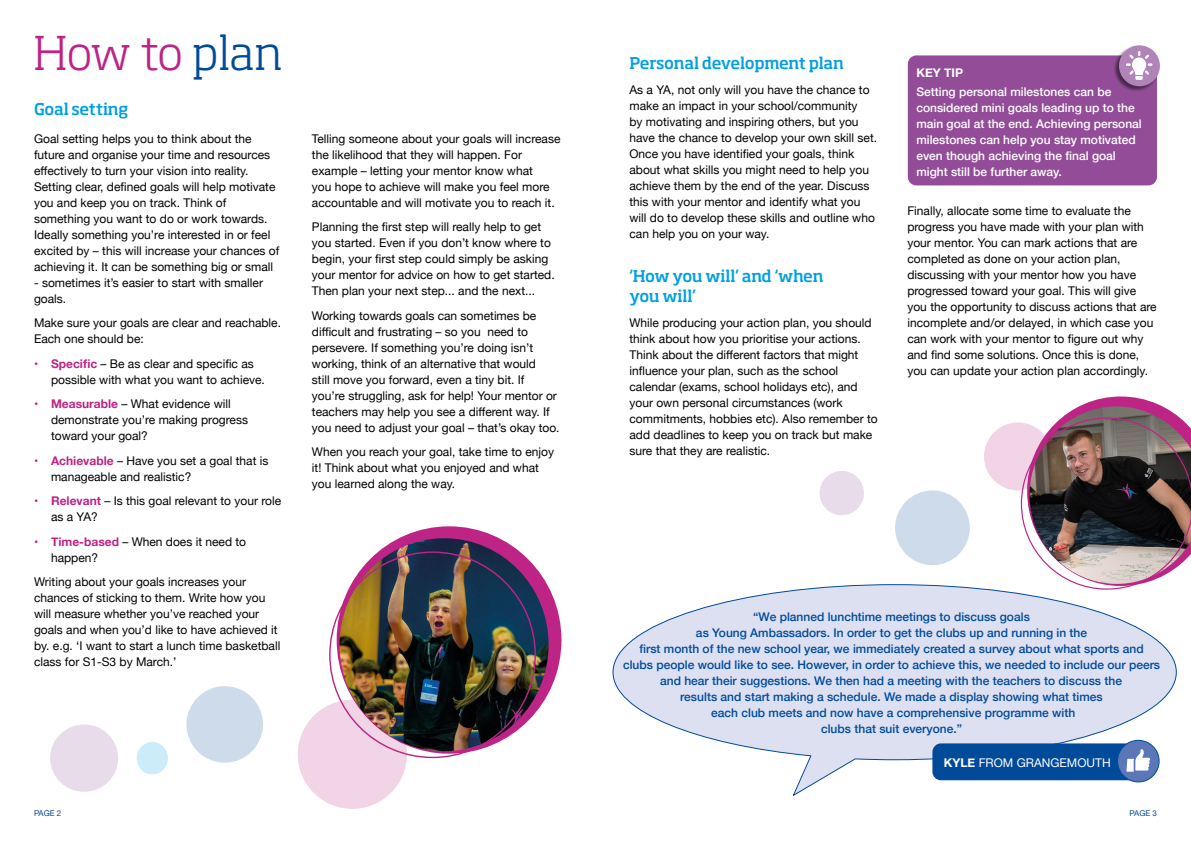
<style>
.page{position:relative;width:1191px;height:842px;background:#fff}
.page>*{position:absolute;margin:0;border:0;box-sizing:border-box;transform-origin:0 0}
.Paragraph_Style_1{font:300 46px "Soho Std";letter-spacing:-.015em;color:#bd2485}
.Paragraph_Style_1-2{font:500 16px/20px "Soho Std";letter-spacing:-.02em;color:#009fe3}
.Paragraph_Style_1-3{font:12px/16px "Helvetica Neue";color:#000}
.Paragraph_Style_1-4{font:500 12px/16px "Helvetica Neue";color:#004a9a;text-align:center}
.Paragraph_Style_1-5{font:500 12px/16px "Helvetica Neue";color:#fff}
.Paragraph_Style_1-6{font:12px "Helvetica Neue";color:#fff}
.Paragraph_Style_1-7{font:700 12px "Helvetica Neue";color:#fff}
.t1{font:8px "Helvetica Neue";color:#004a9a}
.s1{color:#004a9a}
.s2{font-weight:700;color:#bd2485}
.s3{font-weight:700}
</style>
<div class="page">
<div style="left:298px;top:700px;width:109px;height:109px;background:#f2d4e7;border-radius:50%"></div>
<div style="left:186px;top:686px;width:77px;height:77px;background:#cddbeb;border-radius:50%"></div>
<div style="left:50px;top:724px;width:68px;height:68px;background:#e9dcea;border-radius:50%"></div>
<div style="left:137px;top:742px;width:31px;height:32px;background:#cdecf9;border-radius:50%"></div>
<div style="left:984px;top:422px;width:68px;height:68px;background:#f2d4e7;border-radius:50%"></div>
<div style="left:895px;top:490px;width:74px;height:75px;background:#cddbeb;border-radius:50%"></div>
<div style="left:819px;top:471px;width:45px;height:44px;background:#e9dcea;border-radius:50%"></div>
<div style="left:337px;top:526px;width:224px;height:228px;background:#bd2485;border-radius:50%"></div>
<img style="left:339px;top:538px;width:209px;height:213px">
<svg style="left:612px;top:584px;width:565px;height:212px"></svg>
<div style="left:932px;top:743px;width:215px;height:37px;background:#004a9a;border-radius:9px"></div>
<img style="left:1020px;top:396px;width:171px;height:194px">
<div style="left:907px;top:55px;width:250px;height:130px;background:#934d98;border-radius:9px"></div>
<div style="left:1113px;top:45px;width:47px;height:47px;background:#000;opacity:.5"></div>
<div style="left:1119px;top:45px;width:40px;height:41px;background:#b083b9;border-radius:50%"></div>
<svg style="left:1126px;top:51px;width:26px;height:29px"></svg>
<div style="left:1117px;top:740px;width:42px;height:42px;background:#5c77b8;border-radius:50%"></div>
<div style="left:1117px;top:740px;width:42px;height:42px;border:1px solid #004a9a;border-radius:50%"></div>
<svg style="left:1126px;top:749px;width:24px;height:23px"></svg>
<p class="Paragraph_Style_1" style="left:34px;top:24px;width:250px">How to <span class="s1">plan</span></p>
<p class="Paragraph_Style_1-2" style="left:34px;top:99px;width:96px">Goal setting</p>
<p class="Paragraph_Style_1-3" style="left:34px;top:131px;width:247px">Goal setting helps you to think about the future and organise your time and resources effectively to turn your vision into reality.<br>Setting clear, defined goals will help motivate you and keep you on track. Think of something you want to do or work towards.<br>Ideally something you’re interested in or feel excited by – this will increase your chances of achieving it. It can be something big or small</p>
<p class="Paragraph_Style_1-3" style="left:34px;top:275px;width:230px">- sometimes it’s easier to start with smaller goals.</p>
<p class="Paragraph_Style_1-3" style="left:34px;top:315px;width:248px">Make sure your goals are clear and reachable.<br>Each one should be:</p>
<p class="Paragraph_Style_1-3" style="left:51px;top:356px;width:215px;text-indent:-17px"><span class="s2">• Specific</span> – Be as clear and specific as possible with what you want to achieve.</p>
<p class="Paragraph_Style_1-3" style="left:51px;top:396px;width:198px;text-indent:-17px"><span class="s2">• Measurable</span> – What evidence will demonstrate you’re making progress toward your goal?</p>
<p class="Paragraph_Style_1-3" style="left:51px;top:453px;width:219px;text-indent:-17px"><span class="s2">• Achievable</span> – Have you set a goal that is manageable and realistic?</p>
<p class="Paragraph_Style_1-3" style="left:51px;top:493px;width:232px;text-indent:-17px"><span class="s2">• Relevant</span> – Is this goal relevant to your role as a YA?</p>
<p class="Paragraph_Style_1-3" style="left:51px;top:534px;width:197px;text-indent:-17px"><span class="s2">• Time-based</span> – When does it need to happen?</p>
<p class="Paragraph_Style_1-3" style="left:34px;top:574px;width:248px">Writing about your goals increases your chances of sticking to them. Write how you will measure whether you’ve reached your goals and when you’d like to have achieved it by. e.g. ‘I want to start a lunch time basketball class for S1-S3 by March.’</p>
<p class="Paragraph_Style_1-3" style="left:312px;top:131px;width:250px">Telling someone about your goals will increase the likelihood that they will happen. For example – letting your mentor know what<br>you hope to achieve will make you feel more accountable and will motivate you to reach it.</p>
<p class="Paragraph_Style_1-3" style="left:312px;top:219px;width:244px">Planning the first step will really help to get you started. Even if you don’t know where to begin, your first step could simply be asking your mentor for advice on how to get started.<br>Then plan your next step... and the next...</p>
<p class="Paragraph_Style_1-3" style="left:312px;top:308px;width:249px">Working towards goals can sometimes be difficult and frustrating – so you need to persevere. If something you’re doing isn’t working, think of an alternative that would<br>still move you forward, even a tiny bit. If you’re struggling, ask for help! Your mentor or teachers may help you see a different way. If you need to adjust your goal – that’s okay too.</p>
<p class="Paragraph_Style_1-3" style="left:312px;top:444px;width:244px">When you reach your goal, take time to enjoy it! Think about what you enjoyed and what you learned along the way.</p>
<p class="t1" style="left:34px;top:807px;width:29px">PAGE 2</p>
<p class="Paragraph_Style_1-2" style="left:629px;top:53px;width:216px">Personal development plan</p>
<p class="Paragraph_Style_1-3" style="left:629px;top:82px;width:249px">As a YA, not only will you have the chance to make an impact in your school/community<br>by motivating and inspiring others, but you have the chance to develop your own skill set.<br>Once you have identified your goals, think about what skills you might need to help you achieve them by the end of the year. Discuss this with your mentor and identify what you will do to develop these skills and outline who can help you on your way.</p>
<p class="Paragraph_Style_1-2" style="left:629px;top:266px;width:196px">‘How you will’ and ‘when you will’</p>
<p class="Paragraph_Style_1-3" style="left:629px;top:315px;width:250px">While producing your action plan, you should think about how you prioritise your actions.<br>Think about the different factors that might influence your plan, such as the school calendar (exams, school holidays etc), and your own personal circumstances (work commitments, hobbies etc). Also remember to add deadlines to keep you on track but make sure that they are realistic.</p>
<p class="Paragraph_Style_1-7" style="left:916px;top:63px;width:48px">KEY TIP</p>
<p class="Paragraph_Style_1-5" style="left:916px;top:82px;width:227px">Setting personal milestones can be considered mini goals leading up to the main goal at the end. Achieving personal milestones can help you stay motivated even though achieving the final goal might still be further away.</p>
<p class="Paragraph_Style_1-3" style="left:907px;top:204px;width:251px">Finally, allocate some time to evaluate the progress you have made with your plan with your mentor. You can mark actions that are completed as done on your action plan, discussing with your mentor how you have progressed toward your goal. This will give you the opportunity to discuss actions that are incomplete and/or delayed, in which case you can work with your mentor to figure out why and find some solutions. Once this is done, you can update your action plan accordingly.</p>
<p class="Paragraph_Style_1-4" style="left:623px;top:608px;width:538px">“We planned lunchtime meetings to discuss goals<br>as Young Ambassadors. In order to get the clubs up and running in the<br>first month of the new school year, we immediately created a survey about what sports and clubs people would like to see. However, in order to achieve this, we needed to include our peers and hear their suggestions. We then had a meeting with the teachers to discuss the<br>results and start making a schedule. We made a display showing what times<br>each club meets and now have a comprehensive programme with<br>clubs that suit everyone.”</p>
<p class="Paragraph_Style_1-6" style="left:943px;top:754px;width:168px"><span class="s3">KYLE</span> FROM GRANGEMOUTH</p>
<p class="t1" style="left:1129px;top:807px;width:29px">PAGE 3</p>
</div>
